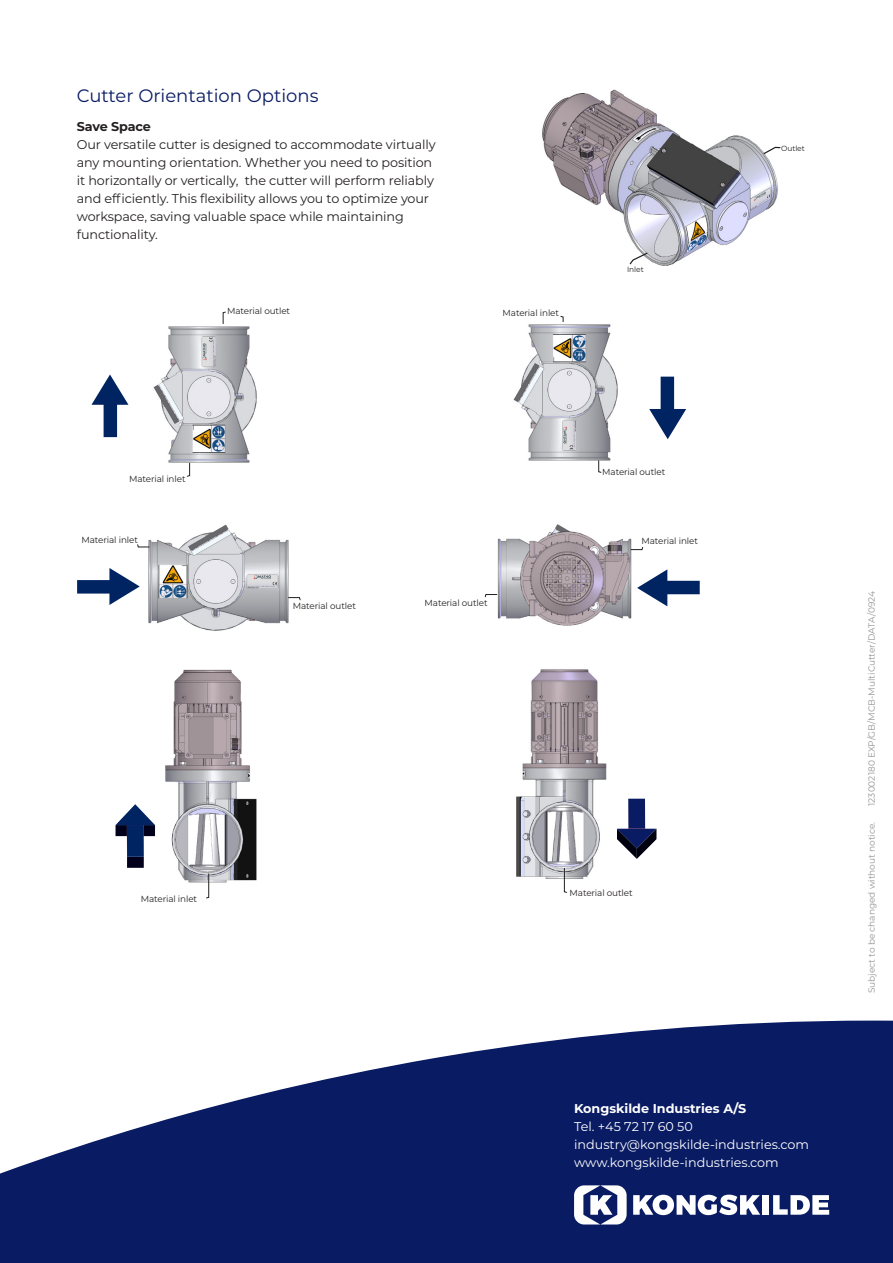
<style>
.page{position:relative;width:893px;height:1263px;background:#fff}
.page>*{position:absolute;margin:0;border:0;box-sizing:border-box;transform-origin:0 0}
.Brødtekst{font:18px "Montserrat";color:#091b63}
.Brødtekst-2{font:12.75px/18px "Montserrat";letter-spacing:-.01em;color:#231f20}
.t1{font:12.75px/18px "Montserrat";color:#fff}
.t2{font:700 12.75px "Montserrat";color:#fff}
.Brødtekst-3{font:700 12.75px "Montserrat";letter-spacing:-.015em;color:#231f20}
.Brødtekst-4{font:9px "Montserrat";letter-spacing:-.005em;color:#939598}
.Brødtekst-5{font:8.85px "Montserrat";letter-spacing:-.01em;color:#231f20}
.Brødtekst-6{font:7.5px "Montserrat";letter-spacing:-.01em;color:#231f20}
</style>
<div class="page">
<svg style="left:0;top:1020px;width:893px;height:243px;fill:#091b63"></svg>
<svg style="left:633px;top:1194px;width:127px;height:21px"></svg>
<div style="left:763px;top:1195px;width:6px;height:20px;background:#fff"></div>
<svg style="left:773px;top:1195px;width:56px;height:20px"></svg>
<svg style="left:574px;top:1185px;width:53px;height:39px"></svg>
<img style="left:153px;top:326px;width:104px;height:139px">
<svg style="left:187px;top:462px;width:3px;height:15px"></svg>
<svg style="left:222px;top:311px;width:4px;height:13px"></svg>
<img style="left:148px;top:524px;width:141px;height:107px">
<svg style="left:288px;top:597px;width:13px;height:4px"></svg>
<svg style="left:137px;top:544px;width:13px;height:4px"></svg>
<img style="left:516px;top:669px;width:91px;height:212px">
<svg style="left:617px;top:799px;width:39px;height:60px"></svg>
<svg style="left:564px;top:868px;width:3px;height:25px"></svg>
<img style="left:165px;top:669px;width:92px;height:215px">
<svg style="left:116px;top:804px;width:39px;height:40px"></svg>
<div style="left:127px;top:857px;width:17px;height:11px;background:#00001d"></div>
<div style="left:127px;top:825px;width:17px;height:32px;background:#002361"></div>
<svg style="left:206px;top:873px;width:3px;height:26px"></svg>
<svg style="left:91px;top:374px;width:37px;height:63px"></svg>
<svg style="left:560px;top:316px;width:4px;height:6px"></svg>
<img style="left:513px;top:324px;width:105px;height:137px">
<svg style="left:649px;top:377px;width:37px;height:62px"></svg>
<svg style="left:77px;top:568px;width:63px;height:37px"></svg>
<img style="left:497px;top:524px;width:137px;height:102px">
<svg style="left:484px;top:594px;width:13px;height:3px"></svg>
<svg style="left:637px;top:569px;width:63px;height:37px"></svg>
<svg style="left:630px;top:547px;width:13px;height:3px"></svg>
<svg style="left:598px;top:460px;width:4px;height:13px"></svg>
<img style="left:542px;top:89px;width:236px;height:177px">
<svg style="left:628px;top:252px;width:21px;height:13px"></svg>
<svg style="left:762px;top:146px;width:19px;height:9px"></svg>
<p class="Brødtekst" style="left:77px;top:83px;width:243px">Cutter Orientation Options</p>
<p class="Brødtekst-3" style="left:77px;top:117px;width:76px">Save Space</p>
<p class="Brødtekst-2" style="left:77px;top:135px;width:360px">Our versatile cutter is designed to accommodate virtually any mounting orientation. Whether you need to position it horizontally or vertically, the cutter will perform reliably and efficiently. This flexibility allows you to optimize your workspace, saving valuable space while maintaining functionality.</p>
<p class="Brødtekst-5" style="left:227px;top:305px;width:65px">Material outlet</p>
<p class="Brødtekst-5" style="left:503px;top:307px;width:58px">Material inlet</p>
<p class="Brødtekst-6" style="left:627px;top:264px;width:18px">Inlet</p>
<p class="Brødtekst-6" style="left:781px;top:143px;width:25px">Outlet</p>
<p class="Brødtekst-5" style="left:129px;top:473px;width:58px">Material inlet</p>
<p class="Brødtekst-5" style="left:81px;top:534px;width:58px">Material inlet</p>
<p class="Brødtekst-5" style="left:141px;top:892px;width:58px">Material inlet</p>
<p class="Brødtekst-5" style="left:293px;top:599px;width:65px">Material outlet</p>
<p class="Brødtekst-5" style="left:425px;top:596px;width:65px">Material outlet</p>
<p class="Brødtekst-5" style="left:602px;top:466px;width:65px">Material outlet</p>
<p class="Brødtekst-5" style="left:641px;top:535px;width:58px">Material inlet</p>
<p class="Brødtekst-5" style="left:570px;top:887px;width:65px">Material outlet</p>
<p class="t2" style="left:574px;top:1099px;width:174px">Kongskilde Industries A/S</p>
<p class="t1" style="left:574px;top:1117px;width:236px">Tel. +45 72 17 60 50 industry@kongskilde-industries.com www.kongskilde-industries.com</p>
<p class="Brødtekst-4" style="left:866px;top:806px;width:216px;rotate:-90deg">123002180 EXP/GB/MCB-MultiCutter/DATA/0924</p>
<p class="Brødtekst-4" style="left:866px;top:993px;width:173px;rotate:-90deg">Subject to be changed without notice.</p>
</div>
